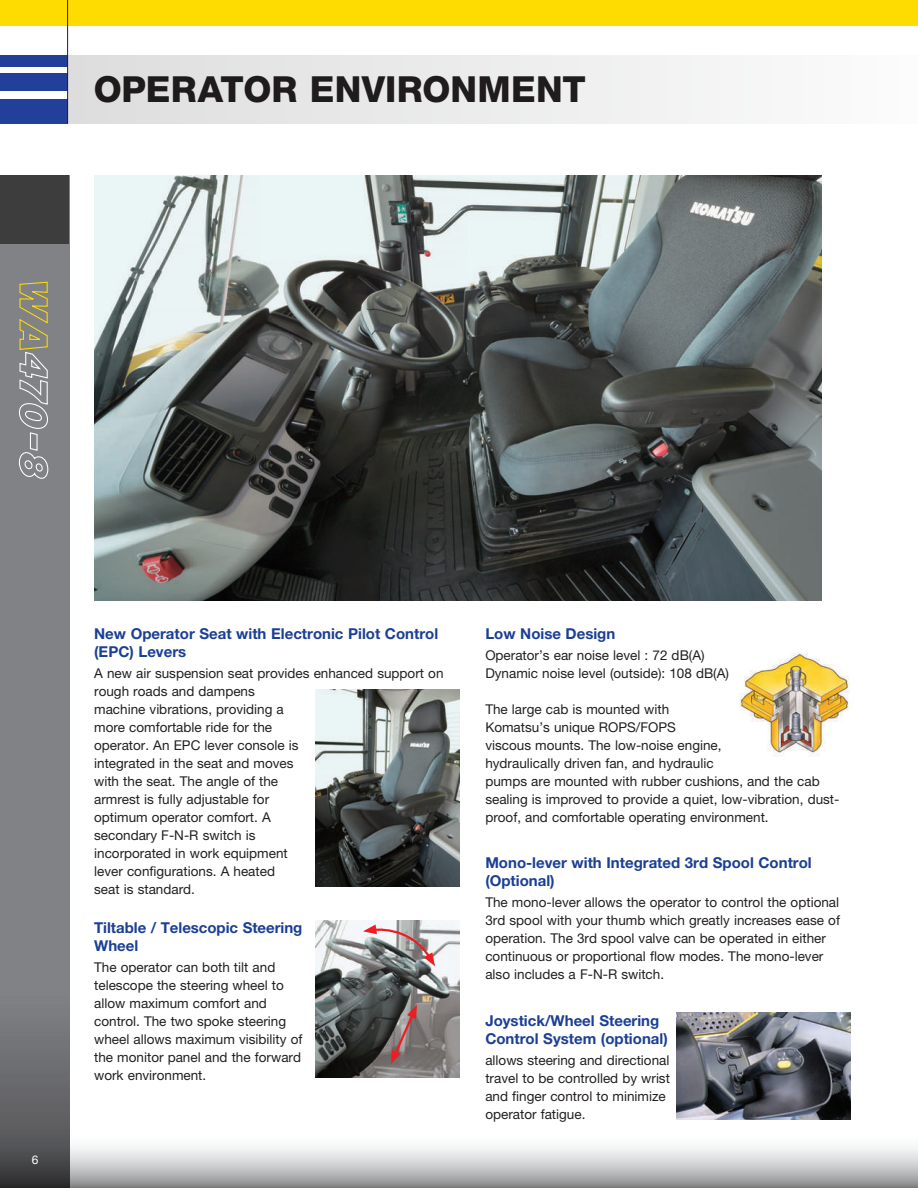
<style>
.page{position:relative;width:918px;height:1188px;background:#fff}
.page>*{position:absolute;margin:0;border:0;box-sizing:border-box;transform-origin:0 0}
.t1{font:800 36px "Helvetica Neue LT Pro";letter-spacing:.005em;color:#231f20}
.t2{font:700 15px/18px "Helvetica Neue LT Pro";color:#1b3f94}
.t3{font:13.5px/18px "Helvetica Neue LT Pro";color:#231f20}
.t4{font:12px "Helvetica Neue LT Pro";color:#fff}
</style>
<div class="page">
<div style="left:68px;top:55px;width:850px;height:68px;background:linear-gradient(to right,#deddde,#fbfcfc)"></div>
<div style="left:0;top:99px;width:68px;height:24px;background:#223f99"></div>
<div style="left:0;top:55px;width:68px;height:12px;background:#223f99"></div>
<div style="left:0;top:74px;width:68px;height:17px;background:#223f99"></div>
<img style="left:739px;top:652px;width:110px;height:105px">
<img style="left:315px;top:690px;width:145px;height:197px">
<img style="left:315px;top:920px;width:145px;height:158px">
<img style="left:94px;top:175px;width:727px;height:425px">
<svg style="left:363px;top:924px;width:72px;height:42px"></svg>
<svg style="left:391px;top:1005px;width:26px;height:59px"></svg>
<img style="left:677px;top:1013px;width:173px;height:107px">
<div style="left:0;top:0;width:918px;height:25px;background:#ffdc01"></div>
<hr style="left:67px;top:0;width:1px;height:123px;background:#231f20">
<svg style="left:0;top:243px;width:69px;height:890px"></svg>
<div style="left:0;top:175px;width:69px;height:68px;background:#3d3d3e"></div>
<svg style="left:0;top:1133px;width:918px;height:55px"></svg>
<svg style="left:18px;top:281px;width:31px;height:199px"></svg>
<h1 class="t1" style="left:93px;top:68px;width:494px">OPERATOR ENVIRONMENT</h1>
<p class="t4" style="left:32px;top:1153px;width:8px">6</p>
<p class="t2" style="left:94px;top:624px;width:346px">New Operator Seat with Electronic Pilot Control (EPC) Levers</p>
<p class="t3" style="left:94px;top:664px;width:351px">A new air suspension seat provides enhanced support on rough roads and dampens<br>machine vibrations, providing a<br>more comfortable ride for the<br>operator. An EPC lever console is<br>integrated in the seat and moves<br>with the seat. The angle of the<br>armrest is fully adjustable for<br>optimum operator comfort. A<br>secondary F-N-R switch is<br>incorporated in work equipment<br>lever configurations. A heated<br>seat is standard.</p>
<p class="t2" style="left:94px;top:918px;width:210px">Tiltable / Telescopic Steering<br>Wheel</p>
<p class="t3" style="left:94px;top:958px;width:210px">The operator can both tilt and telescope the steering wheel to allow maximum comfort and control. The two spoke steering wheel allows maximum visibility of the monitor panel and the forward work environment.</p>
<p class="t2" style="left:485px;top:624px;width:131px">Low Noise Design</p>
<p class="t3" style="left:485px;top:646px;width:245px">Operator’s ear noise level : 72 dB(A)<br>Dynamic noise level (outside): 108 dB(A)</p>
<p class="t3" style="left:485px;top:700px;width:356px">The large cab is mounted with<br>Komatsu’s unique ROPS/FOPS<br>viscous mounts. The low-noise engine,<br>hydraulically driven fan, and hydraulic<br>pumps are mounted with rubber cushions, and the cab sealing is improved to provide a quiet, low-vibration, dust&shy;proof, and comfortable operating environment.</p>
<p class="t2" style="left:485px;top:854px;width:328px">Mono-lever with Integrated 3rd Spool Control (Optional)</p>
<p class="t3" style="left:485px;top:893px;width:356px">The mono-lever allows the operator to control the optional 3rd spool with your thumb which greatly increases ease of operation. The 3rd spool valve can be operated in either continuous or proportional flow modes. The mono-lever also includes a F-N-R switch.</p>
<p class="t2" style="left:485px;top:1011px;width:184px">Joystick/Wheel Steering<br>Control System (optional)</p>
<p class="t3" style="left:485px;top:1051px;width:186px">allows steering and directional travel to be controlled by wrist and finger control to minimize operator fatigue.</p>
</div>
